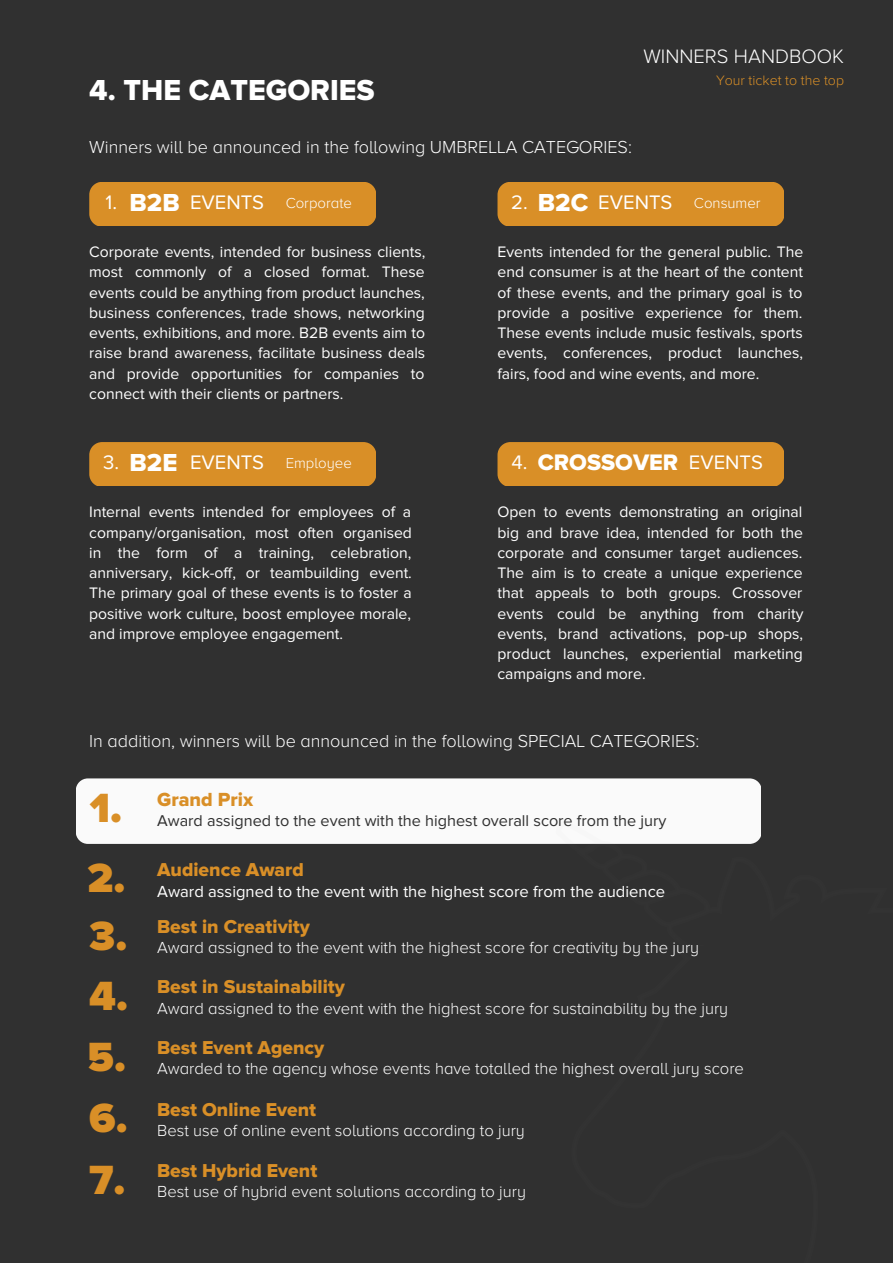
<style>
.page{position:relative;width:893px;height:1264px;background:#fff}
.page>*{position:absolute;margin:0;border:0;box-sizing:border-box;transform-origin:0 0}
.t1{font:900 42.3px/60.8px "Proxima Nova";color:#d98f27}
.t2{font:30px "Proxima Nova Extrabld";color:#fff}
.t3{font:23.25px "Proxima Nova Extrabld";color:#fff}
.t4{font:20.25px "Proxima Nova";color:#fff}
.t5{font:300 20.1px "Proxima Nova A";color:#fff}
.t6{font:19.65px "Proxima Nova Extrabld";color:#d98f27}
.t7{font:19.35px "Proxima Nova Extrabld";color:#d98f27}
.t8{font:300 18px "Proxima Nova A";color:#fff}
.t9{font:300 16.5px "Proxima Nova A";color:#fff}
.t10{font:16.5px "Proxima Nova";color:#fff}
.t11{font:16.2px "Proxima Nova";color:#303030}
.t12{font:15.75px/20.2px "Proxima Nova";color:#fff;text-align:justify}
.t13{font:300 15px "Proxima Nova A";color:#fff}
.t14{font:300 14.1px "Proxima Nova A";color:#d98f27}
.s1{font-family:"Proxima Nova";font-weight:400;font-size:20.25px}
.s2{font-family:"Proxima Nova Extrabld";font-weight:400;font-size:25.5px}
.s3{font-family:"Proxima Nova Extrabld";font-size:25.5px}
.s4{font-family:"Proxima Nova A";font-weight:300;font-size:15px}
.s5{font-family:"Proxima Nova";font-size:20.25px}
</style>
<div class="page">
<div style="left:0;top:0;width:892px;height:1262px;background:#303030"></div>
<div style="left:76px;top:778px;width:684px;height:66px;background:#fafafa;border-radius:12px"></div>
<div style="left:89px;top:182px;width:287px;height:44px;background:#d98f27;border-radius:13px"></div>
<div style="left:497px;top:182px;width:287px;height:44px;background:#d98f27;border-radius:13px"></div>
<div style="left:89px;top:442px;width:287px;height:44px;background:#d98f27;border-radius:13px"></div>
<div style="left:497px;top:442px;width:287px;height:44px;background:#d98f27;border-radius:13px"></div>
<h2 class="t2" style="left:89px;top:73px;width:287px">4. THE CATEGORIES</h2>
<p class="t5" style="left:643px;top:45px;width:202px">WINNERS HANDBOOK</p>
<p class="t14" style="left:716px;top:72px;width:129px">Your ticket to the top</p>
<p class="t8" style="left:89px;top:136px;width:544px">Winners will be announced in the following UMBRELLA CATEGORIES:</p>
<p class="t13" style="left:105px;top:194px;width:248px"><span class="s1">1.</span> <span class="s2">B2B</span> <span class="s1">EVENTS</span> Corporate</p>
<p class="t4" style="left:511px;top:190px;width:251px">2. <span class="s3">B2C</span> EVENTS <span class="s4">Consumer</span></p>
<p class="t12" style="left:89px;top:242px;width:337px">Corporate events, intended for business clients, most commonly of a closed format. These events could be anything from product launches, business conferences, trade shows, networking events, exhibitions, and more. B2B events aim to raise brand awareness, facilitate business deals and provide opportunities for companies to connect with their clients or partners.</p>
<p class="t12" style="left:497px;top:242px;width:307px">Events intended for the general public. The end consumer is at the heart of the content of these events, and the primary goal is to provide a positive experience for them.<br>These events include music festivals, sports events, conferences, product launches, fairs, food and wine events, and more.</p>
<p class="t4" style="left:103px;top:450px;width:250px">3. <span class="s3">B2E</span> EVENTS <span class="s4">Employee</span></p>
<h3 class="t3" style="left:511px;top:448px;width:253px"><span class="s5">4.</span> CROSSOVER <span class="s5">EVENTS</span></h3>
<p class="t12" style="left:89px;top:502px;width:324px">Internal events intended for employees of a company/organisation, most often organised in the form of a training, celebration, anniversary, kick-off, or teambuilding event.<br>The primary goal of these events is to foster a positive work culture, boost employee morale, and improve employee engagement.</p>
<p class="t12" style="left:497px;top:502px;width:307px">Open to events demonstrating an original big and brave idea, intended for both the corporate and consumer target audiences.<br>The aim is to create a unique experience that appeals to both groups. Crossover events could be anything from charity events, brand activations, pop-up shops, product launches, experiential marketing campaigns and more.</p>
<p class="t8" style="left:89px;top:730px;width:611px">In addition, winners will be announced in the following SPECIAL CATEGORIES:</p>
<h1 class="t1" style="left:87px;top:774px;width:39px;line-height:69.8px">1.<br>2.</h1>
<h1 class="t1" style="left:87px;top:906px;width:42px;text-align:justify">3.<br>4.<br>5.</h1>
<h1 class="t1" style="left:89px;top:1088px;width:40px;line-height:61.2px">6.<br>7.</h1>
<p class="t6" style="left:157px;top:787px;width:97px">Grand Prix</p>
<p class="t11" style="left:157px;top:811px;width:510px">Award assigned to the event with the highest overall score from the jury</p>
<p class="t7" style="left:157px;top:858px;width:148px">Audience Award</p>
<p class="t10" style="left:157px;top:881px;width:509px">Award assigned to the event with the highest score from the audience</p>
<p class="t7" style="left:157px;top:914px;width:154px">Best in Creativity</p>
<p class="t9" style="left:157px;top:937px;width:543px">Award assigned to the event with the highest score for creativity by the jury</p>
<p class="t7" style="left:157px;top:975px;width:189px">Best in Sustainability</p>
<p class="t9" style="left:157px;top:998px;width:572px">Award assigned to the event with the highest score for sustainability by the jury</p>
<p class="t7" style="left:157px;top:1036px;width:169px">Best Event Agency</p>
<p class="t9" style="left:157px;top:1059px;width:588px">Awarded to the agency whose events have totalled the highest overall jury score</p>
<p class="t7" style="left:157px;top:1098px;width:161px">Best Online Event</p>
<p class="t9" style="left:157px;top:1120px;width:369px">Best use of online event solutions according to jury</p>
<p class="t7" style="left:157px;top:1158px;width:162px">Best Hybrid Event</p>
<p class="t9" style="left:157px;top:1181px;width:370px">Best use of hybrid event solutions according to jury</p>
</div>
